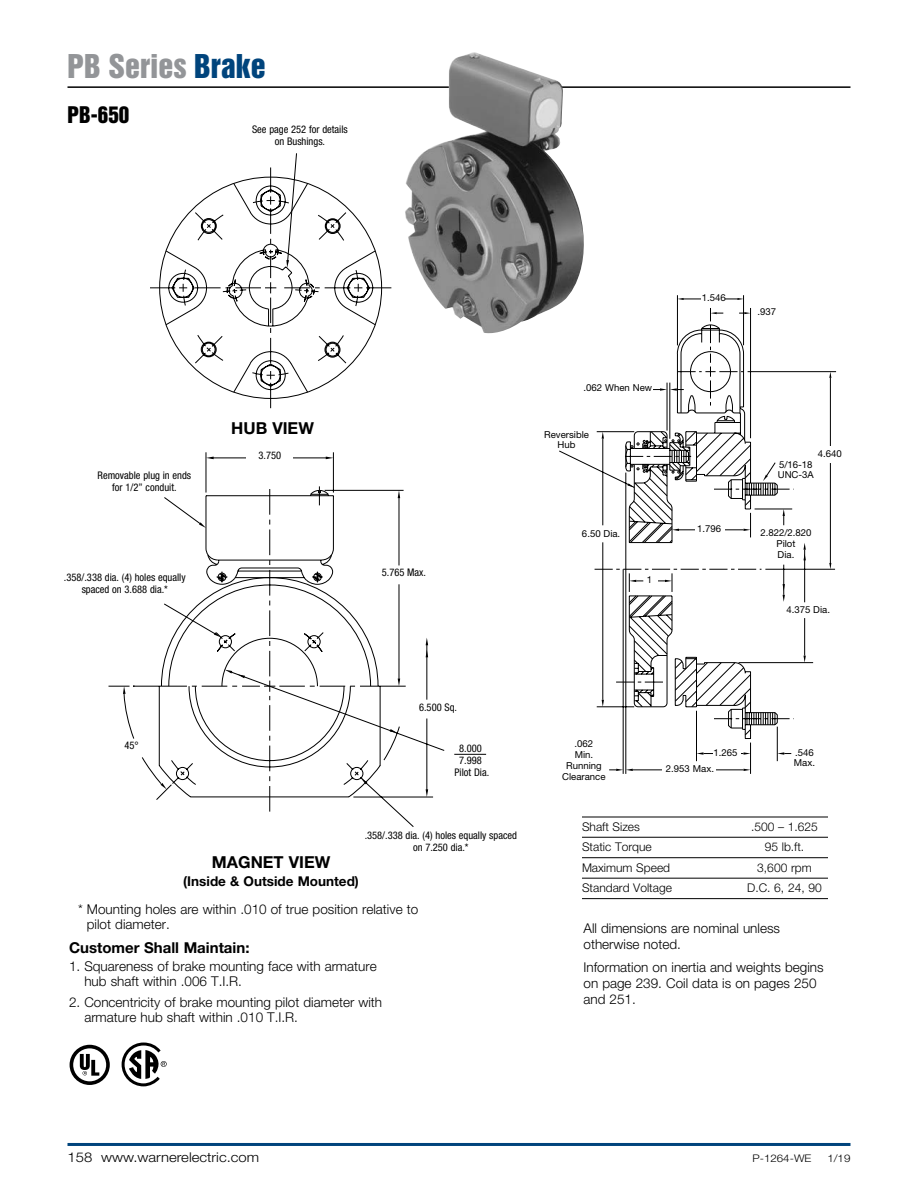
<style>
.page{position:relative;width:918px;height:1188px;background:#fff}
.page>*{position:absolute;margin:0;border:0;box-sizing:border-box;transform-origin:0 0}
.t1{font:30px "Helvetica Inserat LT Std";color:#939598}
.t2{font:21px "Helvetica Inserat LT Std";color:#000}
.Paragraph_Head_2{font:700 16.5px "Helvetica Neue LT Std";color:#000}
.Paragraph_Subhead{font:700 15px "Helvetica Neue LT Std";color:#000}
.New_Body_Copy{font:300 13.5px/15px "Helvetica Neue LT Std";color:#000}
.New_Body_Copy-2{font:300 13.5px "Helvetica Neue LT Std";color:#000;scale:1.1 1}
.Paragraph_Subhead-2{font:700 13.5px "Helvetica Neue LT Std";color:#000}
.New_Table_Body{font:300 12px "Helvetica Neue LT Std";color:#000}
.Callouts{font:condensed 10.5px/12px "Helvetica Neue LT Std";color:#000;text-align:center}
.t3{font:300 10.5px "Helvetica Neue LT Std";color:#000;scale:1.1 1}
.Callouts-2{font:9.6px/10.8px "Helvetica Neue LT Std";color:#000;text-align:center}
.s1{color:#00447c}
</style>
<div class="page">
<hr style="left:68px;top:86px;width:782px;height:2px;background:#000">
<hr style="left:68px;top:1143px;width:782px;height:3px;background:#00447c">
<hr style="left:582px;top:817px;width:246px;height:1px;background:#000">
<hr style="left:582px;top:837px;width:246px;height:1px;background:#000">
<hr style="left:582px;top:857px;width:246px;height:1px;background:#000">
<hr style="left:582px;top:878px;width:246px;height:1px;background:#000">
<hr style="left:582px;top:898px;width:246px;height:1px;background:#000">
<svg style="left:150px;top:219px;width:189px;height:190px"></svg>
<svg style="left:183px;top:153px;width:209px;height:223px"></svg>
<svg style="left:205px;top:452px;width:240px;height:375px"></svg>
<svg style="left:426px;top:638px;width:2px;height:19px"></svg>
<svg style="left:426px;top:789px;width:2px;height:8px"></svg>
<svg style="left:326px;top:457px;width:7px;height:2px"></svg>
<svg style="left:206px;top:457px;width:8px;height:2px"></svg>
<svg style="left:371px;top:489px;width:36px;height:309px"></svg>
<svg style="left:152px;top:774px;width:219px;height:38px"></svg>
<svg style="left:108px;top:486px;width:270px;height:288px"></svg>
<div style="left:246px;top:452px;width:47px;height:12px;background:#fff"></div>
<svg style="left:559px;top:295px;width:277px;height:479px"></svg>
<svg style="left:616px;top:769px;width:17px;height:2px"></svg>
<svg style="left:744px;top:769px;width:7px;height:2px"></svg>
<svg style="left:803px;top:543px;width:3px;height:17px"></svg>
<svg style="left:783px;top:584px;width:2px;height:18px"></svg>
<svg style="left:803px;top:656px;width:3px;height:7px"></svg>
<svg style="left:777px;top:752px;width:7px;height:3px"></svg>
<svg style="left:696px;top:752px;width:7px;height:3px"></svg>
<svg style="left:744px;top:752px;width:7px;height:3px"></svg>
<svg style="left:602px;top:700px;width:2px;height:7px"></svg>
<svg style="left:602px;top:432px;width:2px;height:7px"></svg>
<svg style="left:783px;top:509px;width:2px;height:7px"></svg>
<svg style="left:829px;top:563px;width:2px;height:6px"></svg>
<svg style="left:829px;top:372px;width:2px;height:6px"></svg>
<svg style="left:744px;top:312px;width:7px;height:2px"></svg>
<svg style="left:710px;top:312px;width:7px;height:2px"></svg>
<svg style="left:737px;top:298px;width:7px;height:2px"></svg>
<svg style="left:677px;top:298px;width:7px;height:2px"></svg>
<svg style="left:625px;top:324px;width:154px;height:415px"></svg>
<div style="left:662px;top:764px;width:54px;height:14px;background:#fff"></div>
<div style="left:713px;top:748px;width:27px;height:13px;background:#fff"></div>
<div style="left:695px;top:523px;width:30px;height:13px;background:#fff"></div>
<div style="left:701px;top:294px;width:24px;height:8px;background:#fff"></div>
<svg style="left:70px;top:1045px;width:40px;height:40px"></svg>
<svg style="left:121px;top:1042px;width:46px;height:45px"></svg>
<hr style="left:454px;top:754px;width:32px;height:1px;background:#000">
<img style="left:405px;top:52px;width:190px;height:284px">
<p class="t1" style="left:68px;top:48px;width:200px">PB Series <span class="s1">Brake</span></p>
<p class="t2" style="left:68px;top:102px;width:63px">PB-650</p>
<p class="Callouts" style="left:252px;top:123px;width:97px">See page 252 for details on Bushings.</p>
<p class="Callouts" style="left:98px;top:469px;width:95px">Removable plug in ends for 1/2” conduit.</p>
<p class="Callouts" style="left:64px;top:572px;width:123px">.358/.338 dia. (4) holes equally spaced on 3.688 dia.*</p>
<p class="Paragraph_Head_2" style="left:231px;top:418px;width:84px">HUB VIEW</p>
<p class="Callouts" style="left:258px;top:449px;width:24px">3.750</p>
<p class="Callouts" style="left:382px;top:566px;width:46px">5.765 Max.</p>
<p class="Callouts-2" style="left:584px;top:382px;width:70px">.062 When New</p>
<p class="Callouts-2" style="left:544px;top:429px;width:46px">Reversible<br>Hub</p>
<p class="Callouts-2" style="left:582px;top:528px;width:40px">6.50 Dia.</p>
<p class="Callouts-2" style="left:647px;top:574px;width:7px">1</p>
<p class="Callouts-2" style="left:702px;top:292px;width:26px">1.546</p>
<p class="Callouts-2" style="left:757px;top:306px;width:20px">.937</p>
<p class="Callouts-2" style="left:697px;top:524px;width:26px">1.796</p>
<p class="Callouts-2" style="left:818px;top:448px;width:26px">4.640</p>
<p class="Callouts-2" style="left:778px;top:459px;width:38px;text-align:left">5/16-18<br>UNC-3A</p>
<p class="Callouts-2" style="left:760px;top:527px;width:53px">2.822/2.820<br>Pilot<br>Dia.</p>
<p class="Callouts-2" style="left:786px;top:604px;width:45px">4.375 Dia.</p>
<p class="Callouts" style="left:125px;top:739px;width:16px">45°</p>
<p class="Callouts" style="left:419px;top:701px;width:40px">6.500 Sq.</p>
<p class="Callouts" style="left:459px;top:743px;width:24px">8.000</p>
<p class="Callouts" style="left:459px;top:755px;width:24px">7.998</p>
<p class="Callouts" style="left:455px;top:767px;width:36px">Pilot Dia.</p>
<p class="Callouts" style="left:365px;top:829px;width:154px">.358/.338 dia. (4) holes equally spaced on 7.250 dia.*</p>
<p class="Paragraph_Head_2" style="left:212px;top:852px;width:120px">MAGNET VIEW</p>
<p class="Paragraph_Subhead-2" style="left:183px;top:873px;width:177px">(Inside &amp; Outside Mounted)</p>
<p class="New_Body_Copy" style="left:87px;top:901px;width:333px;text-indent:-9px">* Mounting holes are within .010 of true position relative to pilot diameter.</p>
<p class="Paragraph_Subhead" style="left:69px;top:938px;width:182px">Customer Shall Maintain:</p>
<p class="New_Body_Copy" style="left:84px;top:958px;width:294px;text-indent:-15px">1. Squareness of brake mounting face with armature hub shaft within .006 T.I.R.</p>
<p class="New_Body_Copy" style="left:84px;top:994px;width:299px;text-indent:-15px">2. Concentricity of brake mounting pilot diameter with armature hub shaft within .010 T.I.R.</p>
<p class="Callouts-2" style="left:562px;top:738px;width:45px">.062<br>Min.<br>Running<br>Clearance</p>
<p class="Callouts-2" style="left:794px;top:747px;width:23px;text-align:left">.546<br>Max.</p>
<p class="Callouts-2" style="left:713px;top:747px;width:26px">1.265</p>
<p class="Callouts-2" style="left:666px;top:764px;width:50px">2.953 Max.</p>
<p class="New_Table_Body" style="left:582px;top:819px;width:59px">Shaft Sizes</p>
<p class="New_Table_Body" style="left:751px;top:819px;width:68px">.500 – 1.625</p>
<p class="New_Table_Body" style="left:582px;top:840px;width:71px">Static Torque</p>
<p class="New_Table_Body" style="left:765px;top:840px;width:41px">95 lb.ft.</p>
<p class="New_Table_Body" style="left:582px;top:860px;width:90px">Maximum Speed</p>
<p class="New_Table_Body" style="left:757px;top:860px;width:56px">3,600 rpm</p>
<p class="New_Table_Body" style="left:582px;top:881px;width:91px">Standard Voltage</p>
<p class="New_Table_Body" style="left:747px;top:881px;width:76px">D.C. 6, 24, 90</p>
<p class="New_Body_Copy" style="left:584px;top:920px;width:198px;line-height:16.2px">All dimensions are nominal unless otherwise noted.</p>
<p class="New_Body_Copy" style="left:584px;top:958px;width:242px;line-height:16.2px">Information on inertia and weights begins on page 239. Coil data is on pages 250 and 251.</p>
<p class="New_Body_Copy-2" style="left:68px;top:1149px;width:176px">158 www.warnerelectric.com</p>
<p class="t3" style="left:752px;top:1152px;width:55px">P-1264-WE</p>
<p class="t3" style="left:827px;top:1152px;width:23px">1/19</p>
</div>
